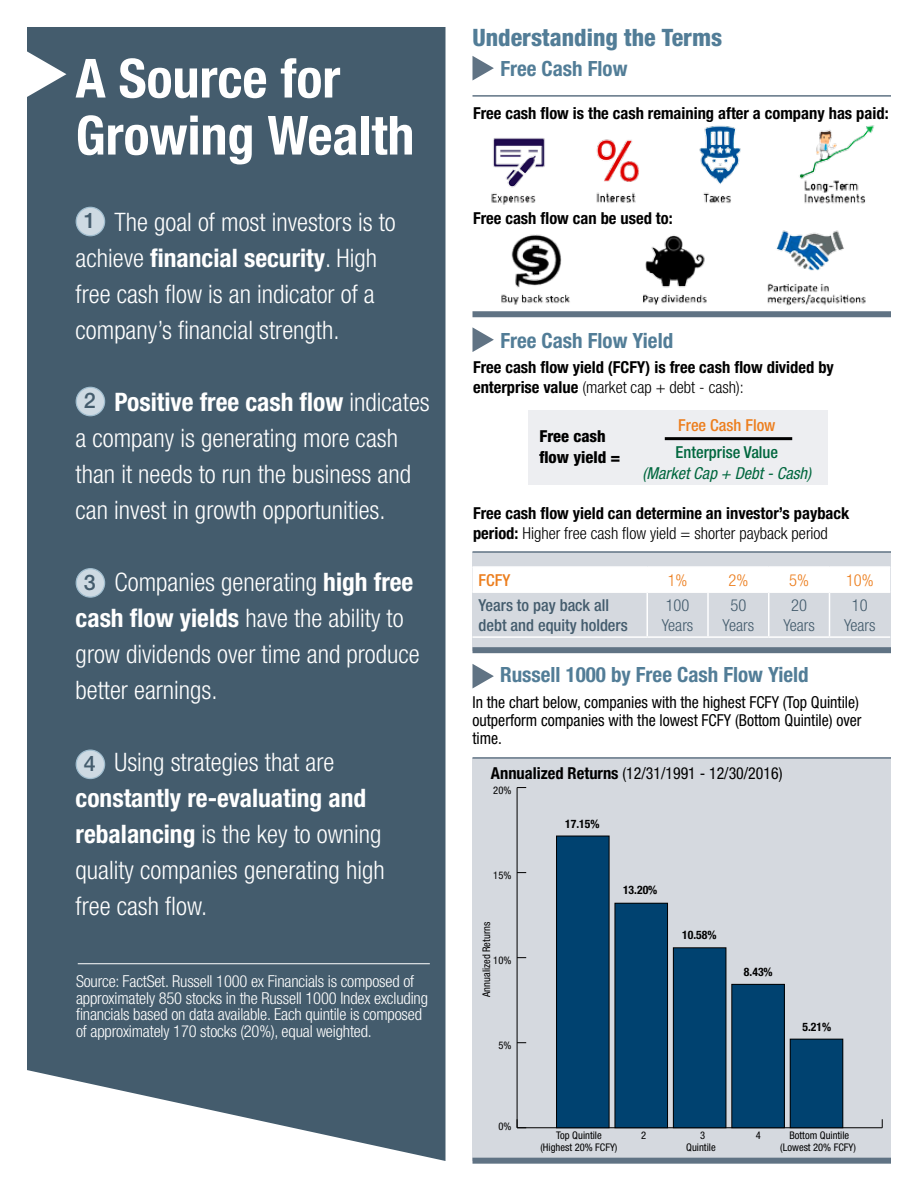
<style>
.page{position:relative;width:918px;height:1188px;background:#fff}
.page>*{position:absolute;margin:0;border:0;box-sizing:border-box;transform-origin:0 0}
.t1{font:700 condensed 54px/57px "Helvetica Neue";color:#fff}
.t2{font:300 condensed 25.5px/36px "Helvetica Neue";color:#fff}
.t3{font:800 condensed 24px "Helvetica Neue";color:#527d97}
.t4{font:500 21.45px "Helvetica Neue";color:#445c6d}
.t5{font:700 condensed 21px "Helvetica Neue";color:#527d97}
.t6{font:700 condensed 16.5px/20.2px "Helvetica Neue";color:#000}
.t7{font:300 condensed 16.5px/16.5px "Helvetica Neue";letter-spacing:-.01em;color:#fff}
.t8{font:condensed 16.5px/18px "Helvetica Neue";color:#000;scale:.96 1}
.t9{font:500 condensed 16.5px/19.8px "Helvetica Neue";color:#445c6d}
.t10{font:300 condensed 16.5px/19.8px "Helvetica Neue";color:#445c6d;text-align:center}
.t11{font:italic condensed 16.5px "Helvetica Neue";color:#00673e}
.t12{font:800 condensed 16.5px/20.2px "Helvetica Neue";color:#000}
.t13{font:500 condensed 16.5px "Helvetica Neue";color:#ec7e1e}
.t14{font:500 condensed 16.5px "Helvetica Neue";color:#00673e}
.t15{font:300 condensed 16.5px "Helvetica Neue";color:#ec7e1e}
.t16{font:700 condensed 11.7px "Helvetica Neue";color:#000}
.t17{font:condensed 10.5px/12.6px "Helvetica Neue";color:#000;text-align:center}
.s1{font-weight:700}
.s2{font-weight:300}
</style>
<div class="page">
<div style="left:472px;top:552px;width:419px;height:99px;background:#d5d9df"></div>
<hr style="left:472px;top:551px;width:419px;height:2px;background:#607384">
<div style="left:472px;top:647px;width:419px;height:6px;background:#607384"></div>
<div style="left:472px;top:758px;width:419px;height:402px;background:#d5d9df"></div>
<hr style="left:472px;top:757px;width:419px;height:2px;background:#607384">
<svg style="left:472px;top:56px;width:22px;height:25px"></svg>
<div style="left:472px;top:1158px;width:419px;height:6px;background:#607384"></div>
<div style="left:27px;top:27px;width:419px;height:1134px;background:#445c6d"></div>
<svg style="left:27px;top:50px;width:39px;height:49px"></svg>
<hr style="left:78px;top:963px;width:352px;height:1px;background:#fff">
<img style="left:501px;top:230px;width:365px;height:76px">
<div style="left:76px;top:207px;width:29px;height:29px;background:#cedae3;border-radius:50%"></div>
<div style="left:76px;top:207px;width:29px;height:29px;border:1px solid #a1becf;border-radius:50%"></div>
<div style="left:76px;top:387px;width:29px;height:29px;background:#cedae3;border-radius:50%"></div>
<div style="left:76px;top:387px;width:29px;height:29px;border:1px solid #a1becf;border-radius:50%"></div>
<div style="left:76px;top:569px;width:29px;height:28px;background:#cedae3;border-radius:50%"></div>
<div style="left:76px;top:568px;width:29px;height:30px;border:1px solid #a1becf;border-radius:50%"></div>
<img style="left:491px;top:125px;width:383px;height:80px">
<hr style="left:472px;top:566px;width:175px;height:2px;background:#fff">
<hr style="left:647px;top:566px;width:61px;height:2px;background:#fff">
<hr style="left:708px;top:566px;width:61px;height:2px;background:#fff">
<hr style="left:769px;top:566px;width:61px;height:2px;background:#fff">
<hr style="left:830px;top:566px;width:60px;height:2px;background:#fff">
<div style="left:472px;top:567px;width:418px;height:24px;background:#fff"></div>
<hr style="left:472px;top:591px;width:175px;height:2px;background:#fff">
<hr style="left:647px;top:591px;width:61px;height:2px;background:#fff">
<hr style="left:646px;top:593px;width:2px;height:43px;background:#fff">
<hr style="left:708px;top:591px;width:61px;height:2px;background:#fff">
<hr style="left:707px;top:593px;width:2px;height:43px;background:#fff">
<hr style="left:769px;top:591px;width:61px;height:2px;background:#fff">
<hr style="left:768px;top:593px;width:2px;height:43px;background:#fff">
<hr style="left:830px;top:591px;width:60px;height:2px;background:#fff">
<hr style="left:829px;top:593px;width:1px;height:43px;background:#fff">
<hr style="left:472px;top:636px;width:175px;height:2px;background:#fff">
<hr style="left:647px;top:636px;width:61px;height:2px;background:#fff">
<hr style="left:708px;top:636px;width:61px;height:2px;background:#fff">
<hr style="left:769px;top:636px;width:61px;height:2px;background:#fff">
<hr style="left:830px;top:636px;width:60px;height:2px;background:#fff">
<hr style="left:472px;top:95px;width:419px;height:2px;background:#607384">
<div style="left:472px;top:311px;width:419px;height:6px;background:#607384"></div>
<div style="left:529px;top:411px;width:299px;height:74px;background:#edeef1"></div>
<hr style="left:665px;top:437px;width:127px;height:3px;background:#000">
<hr style="left:517px;top:1128px;width:365px;height:1px;background:#000">
<hr style="left:517px;top:788px;width:1px;height:340px;background:#000">
<svg style="left:517px;top:1119px;width:9px;height:10px"></svg>
<div style="left:790px;top:1039px;width:53px;height:89px;background:#004270"></div>
<div style="left:790px;top:1039px;width:53px;height:89px;border:1px solid #000"></div>
<div style="left:732px;top:984px;width:52px;height:144px;background:#004270"></div>
<div style="left:732px;top:984px;width:53px;height:144px;border:1px solid #000"></div>
<div style="left:673px;top:948px;width:53px;height:180px;background:#004270"></div>
<div style="left:673px;top:948px;width:53px;height:180px;border:1px solid #000"></div>
<div style="left:615px;top:903px;width:53px;height:225px;background:#004270"></div>
<div style="left:615px;top:903px;width:53px;height:225px;border:1px solid #000"></div>
<div style="left:557px;top:836px;width:52px;height:292px;background:#004270"></div>
<div style="left:556px;top:836px;width:53px;height:292px;border:1px solid #000"></div>
<svg style="left:472px;top:327px;width:22px;height:25px"></svg>
<div style="left:76px;top:750px;width:29px;height:29px;background:#cedae3;border-radius:50%"></div>
<div style="left:76px;top:750px;width:29px;height:29px;border:1px solid #a1becf;border-radius:50%"></div>
<svg style="left:472px;top:664px;width:22px;height:25px"></svg>
<h1 class="t1" style="left:76px;top:49px;width:340px">A Source for<br>Growing Wealth</h1>
<p class="t2" style="left:76px;top:204px;width:322px;text-indent:39px">The goal of most investors is to achieve <span class="s1">financial security</span>. High free cash flow is an indicator of a company’s financial strength.</p>
<p class="t4" style="left:84px;top:208px;width:13px">1</p>
<p class="t2" style="left:76px;top:384px;width:356px;text-indent:39px"><span class="s1">Positive free cash flow</span> indicates a company is generating more cash than it needs to run the business and can invest in growth opportunities.</p>
<p class="t4" style="left:84px;top:388px;width:13px">2</p>
<p class="t2" style="left:76px;top:564px;width:346px;text-indent:39px">Companies generating <span class="s1">high free cash flow yields</span> have the ability to grow dividends over time and produce better earnings.</p>
<p class="t4" style="left:84px;top:569px;width:13px">3</p>
<p class="t2" style="left:115px;top:744px;width:221px">Using strategies that are</p>
<p class="t2" style="left:76px;top:780px;width:311px"><span class="s1">constantly re-evaluating and rebalancing</span> is the key to owning quality companies generating high free cash flow.</p>
<p class="t4" style="left:84px;top:751px;width:13px">4</p>
<p class="t7" style="left:76px;top:973px;width:354px">Source: FactSet. Russell 1000 ex Financials is composed of approximately 850 stocks in the Russell 1000 Index excluding financials based on data available. Each quintile is composed of approximately 170 stocks (20%), equal weighted.</p>
<p class="t3" style="left:472px;top:23px;width:251px">Understanding the Terms</p>
<p class="t5" style="left:500px;top:56px;width:129px">Free Cash Flow</p>
<p class="t6" style="left:473px;top:103px;width:417px">Free cash flow is the cash remaining after a company has paid:</p>
<p class="t6" style="left:473px;top:208px;width:201px">Free cash flow can be used to:</p>
<p class="t5" style="left:500px;top:328px;width:174px">Free Cash Flow Yield</p>
<p class="t6" style="left:473px;top:357px;width:362px">Free cash flow yield (FCFY) is free cash flow divided by enterprise value <span class="s2">(market cap + debt - cash):</span></p>
<p class="t13" style="left:678px;top:415px;width:99px">Free Cash Flow</p>
<p class="t14" style="left:676px;top:443px;width:104px">Enterprise Value</p>
<p class="t11" style="left:643px;top:463px;width:170px">(Market Cap + Debt - Cash)</p>
<p class="t12" style="left:539px;top:426px;width:83px">Free cash flow yield =</p>
<p class="t6" style="left:473px;top:502px;width:378px">Free cash flow yield can determine an investor’s payback period: <span class="s2">Higher free cash flow yield = shorter payback period</span></p>
<p class="t13" style="left:478px;top:570px;width:33px">FCFY</p>
<p class="t15" style="left:668px;top:571px;width:21px">1%</p>
<p class="t15" style="left:728px;top:571px;width:21px">2%</p>
<p class="t15" style="left:789px;top:571px;width:21px">5%</p>
<p class="t15" style="left:846px;top:571px;width:29px">10%</p>
<p class="t9" style="left:478px;top:595px;width:151px">Years to pay back all debt and equity holders</p>
<p class="t10" style="left:662px;top:595px;width:33px;text-align:left">100<br>Years</p>
<p class="t10" style="left:723px;top:595px;width:33px">50<br>Years</p>
<p class="t10" style="left:783px;top:595px;width:33px">20<br>Years</p>
<p class="t10" style="left:844px;top:595px;width:33px">10<br>Years</p>
<p class="t5" style="left:500px;top:662px;width:310px">Russell 1000 by Free Cash Flow Yield</p>
<p class="t8" style="left:472px;top:693px;width:407px">In the chart below, companies with the highest FCFY (Top Quintile) outperform companies with the lowest FCFY (Bottom Quintile) over time.</p>
<p class="t8" style="left:491px;top:764px;width:305px"><span class="s1">Annualized Returns</span> (12/31/1991 - 12/30/2016)</p>
<p class="t17" style="left:493px;top:784px;width:20px">20%</p>
<p class="t17" style="left:493px;top:869px;width:20px">15%</p>
<p class="t17" style="left:480px;top:997px;width:77px;rotate:-90deg">Annualized Returns</p>
<p class="t17" style="left:493px;top:954px;width:20px">10%</p>
<p class="t17" style="left:498px;top:1039px;width:15px">5%</p>
<p class="t17" style="left:498px;top:1119px;width:15px">0%</p>
<p class="t16" style="left:565px;top:817px;width:36px">17.15%</p>
<p class="t16" style="left:623px;top:883px;width:36px">13.20%</p>
<p class="t16" style="left:682px;top:928px;width:36px">10.58%</p>
<p class="t16" style="left:744px;top:964px;width:30px">8.43%</p>
<p class="t16" style="left:802px;top:1020px;width:30px">5.21%</p>
<p class="t17" style="left:540px;top:1129px;width:79px">Top Quintile (Highest 20% FCFY)</p>
<p class="t17" style="left:641px;top:1129px;width:7px">2</p>
<p class="t17" style="left:700px;top:1129px;width:7px">3</p>
<p class="t17" style="left:756px;top:1129px;width:7px">4</p>
<p class="t17" style="left:789px;top:1129px;width:61px">Bottom Quintile</p>
<p class="t17" style="left:686px;top:1141px;width:31px">Quintile</p>
<p class="t17" style="left:780px;top:1141px;width:77px">(Lowest 20% FCFY)</p>
</div>
